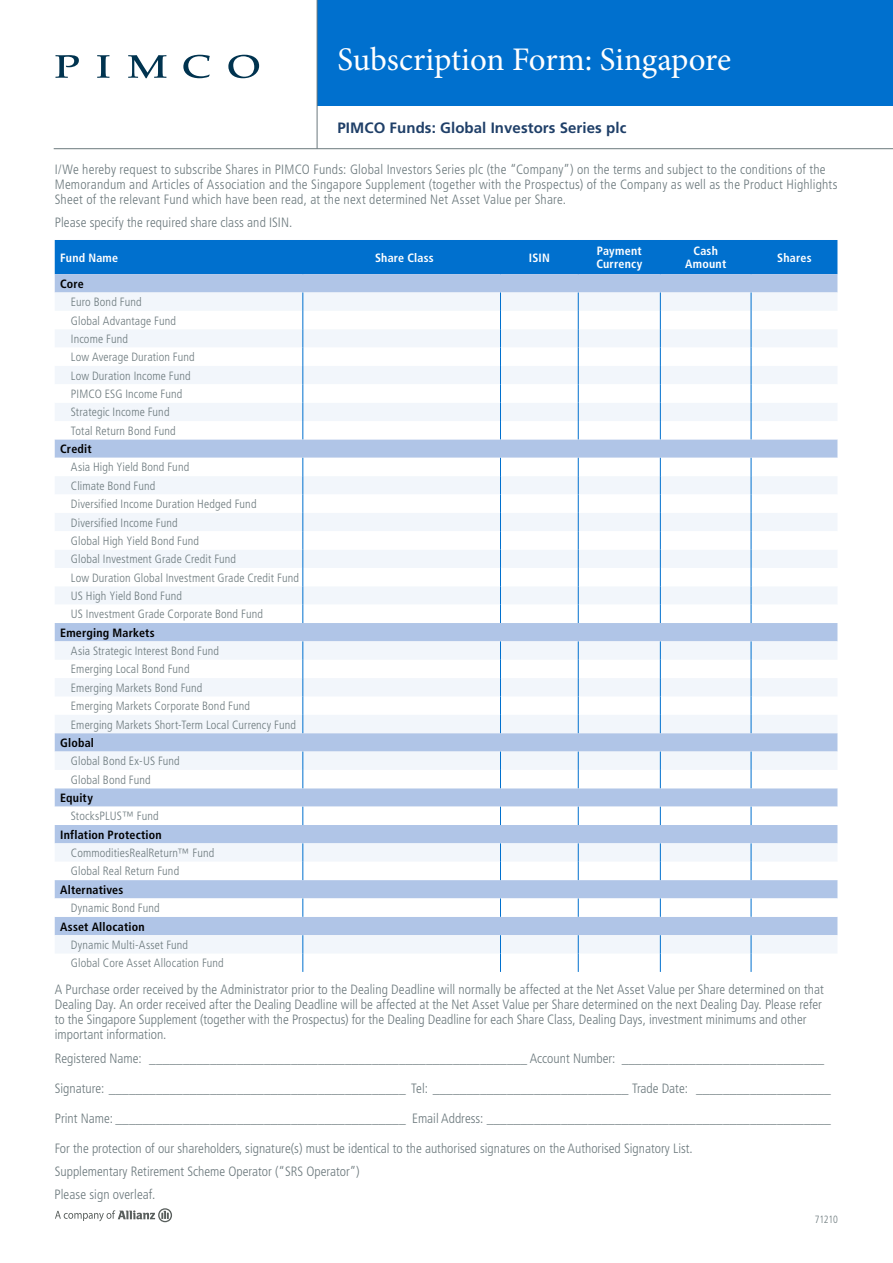
<style>
.page{position:relative;width:893px;height:1263px;background:#fff}
.page>*{position:absolute;margin:0;border:0;box-sizing:border-box;transform-origin:0 0}
.t1{font:33px "Minion Pro";letter-spacing:-.005em;color:#fff}
.t2{font:700 15px "Frutiger LT Std";letter-spacing:.005em;color:#1f3f68}
.t3{font:300 condensed 13.5px/15px "Frutiger LT Std";letter-spacing:.005em;color:#6c797d}
.t4{font:300 condensed 12px/18.3px "Frutiger LT Std";letter-spacing:.01em;color:#6c797d}
.t5{font:700 condensed 12px "Frutiger LT Std";letter-spacing:.015em;color:#000}
.t6{font:700 condensed 12px/12.8px "Frutiger LT Std";letter-spacing:.02em;color:#fff}
.t7{font:300 condensed 10.5px "Frutiger LT Std";letter-spacing:-.015em;color:#6c797d;scale:.95 1}
</style>
<div class="page">
<div style="left:317px;top:0;width:576px;height:106px;background:#0070ce"></div>
<hr style="left:317px;top:0;width:1px;height:149px;background:#6c797d">
<hr style="left:54px;top:148px;width:839px;height:1px;background:#6c797d">
<svg style="left:55px;top:55px;width:24px;height:23px"></svg>
<svg style="left:97px;top:55px;width:12px;height:23px"></svg>
<svg style="left:128px;top:55px;width:38px;height:23px"></svg>
<svg style="left:183px;top:55px;width:27px;height:23px"></svg>
<svg style="left:228px;top:55px;width:31px;height:23px"></svg>
<svg style="left:55px;top:1208px;width:117px;height:14px"></svg>
<div style="left:55px;top:240px;width:782px;height:34px;background:#0070ce"></div>
<div style="left:55px;top:274px;width:782px;height:18px;background:#b0c5e7"></div>
<svg style="left:55px;top:292px;width:782px;height:661px;fill:#f2f6fb"></svg>
<svg style="left:55px;top:311px;width:782px;height:459px"></svg>
<svg style="left:55px;top:458px;width:782px;height:165px"></svg>
<svg style="left:55px;top:770px;width:782px;height:147px"></svg>
<hr style="left:302px;top:240px;width:1px;height:34px;background:#0070ce">
<hr style="left:500px;top:240px;width:1px;height:34px;background:#0070ce">
<hr style="left:578px;top:240px;width:1px;height:34px;background:#0070ce">
<hr style="left:660px;top:240px;width:1px;height:34px;background:#0070ce">
<hr style="left:751px;top:240px;width:1px;height:34px;background:#0070ce">
<svg style="left:500px;top:292px;width:1px;height:147px"></svg>
<svg style="left:578px;top:292px;width:1px;height:147px"></svg>
<svg style="left:660px;top:292px;width:1px;height:147px"></svg>
<svg style="left:751px;top:292px;width:1px;height:147px"></svg>
<svg style="left:302px;top:458px;width:1px;height:165px"></svg>
<svg style="left:500px;top:458px;width:1px;height:165px"></svg>
<svg style="left:578px;top:458px;width:1px;height:165px"></svg>
<svg style="left:660px;top:458px;width:1px;height:165px"></svg>
<svg style="left:751px;top:458px;width:1px;height:165px"></svg>
<svg style="left:302px;top:641px;width:1px;height:92px"></svg>
<svg style="left:500px;top:641px;width:1px;height:92px"></svg>
<svg style="left:578px;top:641px;width:1px;height:92px"></svg>
<svg style="left:660px;top:641px;width:1px;height:92px"></svg>
<svg style="left:751px;top:641px;width:1px;height:92px"></svg>
<svg style="left:302px;top:751px;width:1px;height:37px"></svg>
<svg style="left:500px;top:751px;width:1px;height:37px"></svg>
<svg style="left:578px;top:751px;width:1px;height:37px"></svg>
<svg style="left:660px;top:751px;width:1px;height:37px"></svg>
<svg style="left:751px;top:751px;width:1px;height:37px"></svg>
<svg style="left:302px;top:807px;width:1px;height:18px"></svg>
<svg style="left:500px;top:807px;width:1px;height:18px"></svg>
<svg style="left:578px;top:807px;width:1px;height:18px"></svg>
<svg style="left:660px;top:807px;width:1px;height:18px"></svg>
<svg style="left:751px;top:807px;width:1px;height:18px"></svg>
<svg style="left:302px;top:843px;width:1px;height:37px"></svg>
<svg style="left:500px;top:843px;width:1px;height:37px"></svg>
<svg style="left:578px;top:843px;width:1px;height:37px"></svg>
<svg style="left:660px;top:843px;width:1px;height:37px"></svg>
<svg style="left:751px;top:843px;width:1px;height:37px"></svg>
<svg style="left:302px;top:898px;width:1px;height:19px"></svg>
<svg style="left:500px;top:898px;width:1px;height:19px"></svg>
<svg style="left:578px;top:898px;width:1px;height:19px"></svg>
<svg style="left:660px;top:898px;width:1px;height:19px"></svg>
<svg style="left:751px;top:898px;width:1px;height:19px"></svg>
<svg style="left:302px;top:935px;width:1px;height:37px"></svg>
<svg style="left:500px;top:935px;width:1px;height:37px"></svg>
<svg style="left:578px;top:935px;width:1px;height:37px"></svg>
<svg style="left:660px;top:935px;width:1px;height:37px"></svg>
<svg style="left:751px;top:935px;width:1px;height:37px"></svg>
<svg style="left:302px;top:292px;width:1px;height:147px"></svg>
<h1 class="t1" style="left:338px;top:37px;width:395px">Subscription Form: Singapore</h1>
<p class="t2" style="left:338px;top:119px;width:290px">PIMCO Funds: Global Investors Series plc</p>
<p class="t3" style="left:55px;top:162px;width:784px">I/We hereby request to subscribe Shares in PIMCO Funds: Global Investors Series plc (the “Company”) on the terms and subject to the conditions of the<br>Memorandum and Articles of Association and the Singapore Supplement (together with the Prospectus) of the Company as well as the Product Highlights<br>Sheet of the relevant Fund which have been read, at the next determined Net Asset Value per Share.</p>
<p class="t3" style="left:55px;top:215px;width:239px">Please specify the required share class and ISIN.</p>
<p class="t6" style="left:60px;top:251px;width:60px">Fund Name</p>
<p class="t6" style="left:375px;top:251px;width:60px">Share Class</p>
<p class="t6" style="left:529px;top:251px;width:23px">ISIN</p>
<p class="t6" style="left:596px;top:245px;width:47px">Payment<br>Currency</p>
<p class="t6" style="left:685px;top:245px;width:43px;text-align:center">Cash<br>Amount</p>
<p class="t6" style="left:777px;top:251px;width:36px">Shares</p>
<p class="t5" style="left:60px;top:277px;width:25px">Core</p>
<p class="t4" style="left:71px;top:293px;width:125px">Euro Bond Fund<br>Global Advantage Fund<br>Income Fund<br>Low Average Duration Fund<br>Low Duration Income Fund<br>PIMCO ESG Income Fund<br>Strategic Income Fund<br>Total Return Bond Fund</p>
<p class="t5" style="left:60px;top:442px;width:33px">Credit</p>
<p class="t4" style="left:71px;top:458px;width:229px">Asia High Yield Bond Fund<br>Climate Bond Fund<br>Diversified Income Duration Hedged Fund<br>Diversified Income Fund<br>Global High Yield Bond Fund<br>Global Investment Grade Credit Fund<br>Low Duration Global Investment Grade Credit Fund<br>US High Yield Bond Fund<br>US Investment Grade Corporate Bond Fund</p>
<p class="t5" style="left:60px;top:625px;width:96px">Emerging Markets</p>
<p class="t4" style="left:71px;top:642px;width:227px">Asia Strategic Interest Bond Fund<br>Emerging Local Bond Fund<br>Emerging Markets Bond Fund<br>Emerging Markets Corporate Bond Fund<br>Emerging Markets Short-Term Local Currency Fund</p>
<p class="t5" style="left:60px;top:736px;width:35px">Global</p>
<p class="t4" style="left:71px;top:752px;width:110px">Global Bond Ex-US Fund<br>Global Bond Fund</p>
<p class="t5" style="left:60px;top:791px;width:34px">Equity</p>
<p class="t4" style="left:71px;top:807px;width:89px">StocksPLUS™ Fund</p>
<p class="t5" style="left:60px;top:827px;width:103px">Inflation Protection</p>
<p class="t4" style="left:71px;top:844px;width:145px">CommoditiesRealReturn™ Fund<br>Global Real Return Fund</p>
<p class="t5" style="left:60px;top:882px;width:65px">Alternatives</p>
<p class="t4" style="left:71px;top:899px;width:90px">Dynamic Bond Fund</p>
<p class="t5" style="left:60px;top:919px;width:86px">Asset Allocation</p>
<p class="t4" style="left:71px;top:936px;width:154px">Dynamic Multi-Asset Fund<br>Global Core Asset Allocation Fund</p>
<p class="t3" style="left:55px;top:982px;width:771px">A Purchase order received by the Administrator prior to the Dealing Deadline will normally be affected at the Net Asset Value per Share determined on that Dealing Day. An order received after the Dealing Deadline will be affected at the Net Asset Value per Share determined on the next Dealing Day. Please refer to the Singapore Supplement (together with the Prospectus) for the Dealing Deadline for each Share Class, Dealing Days, investment minimums and other important information.</p>
<p class="t3" style="left:55px;top:1051px;width:771px">Registered Name: ________________________________________________________ Account Number: ______________________________</p>
<p class="t3" style="left:55px;top:1081px;width:778px">Signature: ____________________________________________ Tel: _____________________________ Trade Date: ____________________</p>
<p class="t3" style="left:55px;top:1111px;width:778px">Print Name: ___________________________________________ Email Address: ___________________________________________________</p>
<p class="t3" style="left:55px;top:1136px;width:640px;line-height:23.2px">For the protection of our shareholders, signature(s) must be identical to the authorised signatures on the Authorised Signatory List.<br>Supplementary Retirement Scheme Operator (“SRS Operator”)<br>Please sign overleaf.</p>
<p class="t7" style="left:815px;top:1213px;width:26px">71210</p>
</div>
